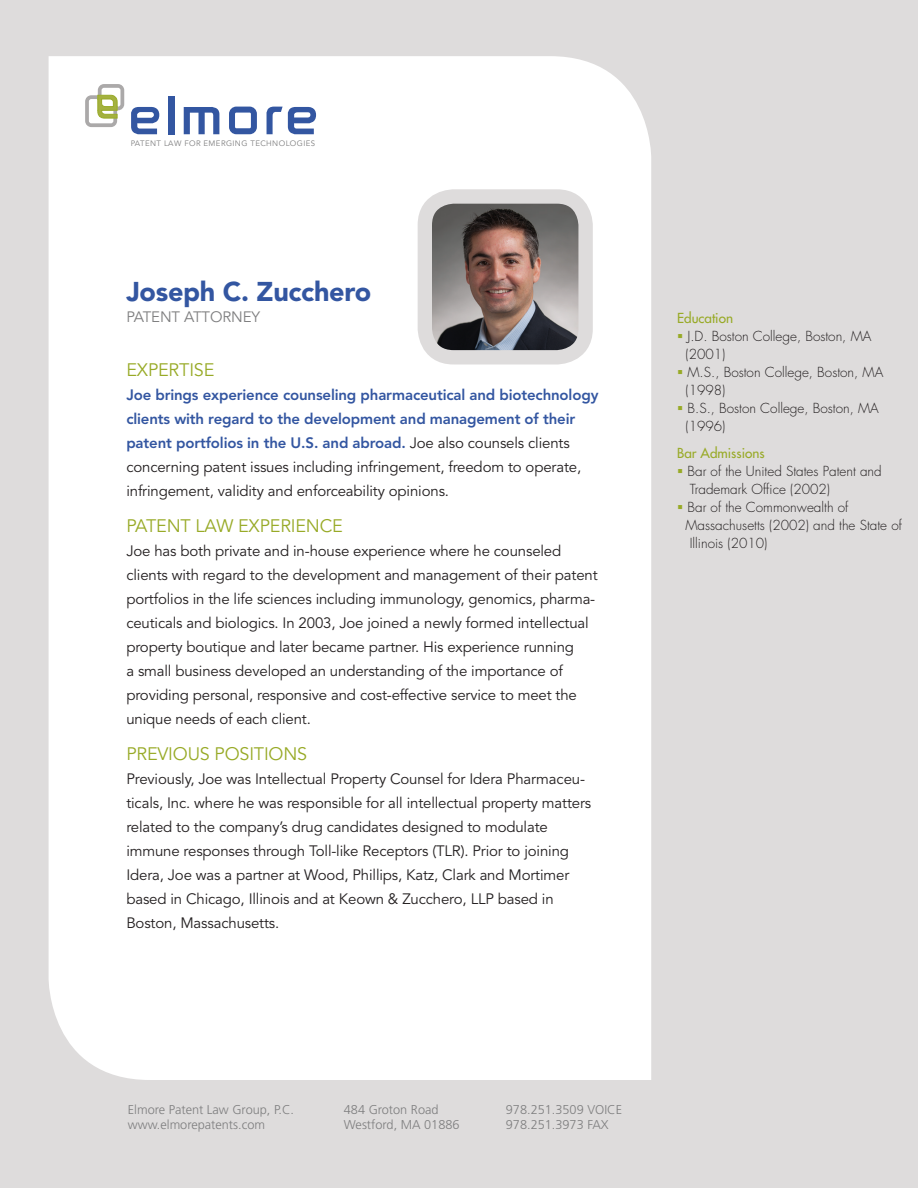
<style>
.page{position:relative;width:918px;height:1188px;background:#dedcdc}
.page>*{position:absolute;margin:0;border:0;box-sizing:border-box;transform-origin:0 0}
.t1{font:900 27px "Avenir LT Std";letter-spacing:-.01em;color:#3356a1}
.t2{font:18px "Avenir LT Std";letter-spacing:-.01em;color:#98aa27}
.t3{font:15px/24px "Avenir LT Std";letter-spacing:-.01em;color:#231f20}
.t4{font:800 15px/24px "Avenir LT Std";letter-spacing:-.01em;color:#3356a1}
.t5{font:15px "Avenir LT Std";letter-spacing:-.01em;color:#7e7e7f}
.t6{font:300 13.5px/18px "Futura";color:#231f20}
.t7{font:13.5px "Futura";color:#98aa27}
.t8{font:300 12.75px "Frutiger LT Std";color:#7e7e7f}
.t9{font:7.8px "Avenir LT Std";letter-spacing:.05em;color:#7e7e7f}
.s1{font-weight:400;color:#231f20}
.s2{color:#98aa27}
</style>
<div class="page">
<div style="left:49px;top:56px;width:602px;height:1024px;background:#fff"></div>
<svg style="left:131px;top:107px;width:28px;height:27px"></svg>
<div style="left:168px;top:96px;width:6px;height:38px;background:#3356a1"></div>
<svg style="left:184px;top:106px;width:35px;height:28px"></svg>
<svg style="left:229px;top:107px;width:28px;height:27px"></svg>
<svg style="left:266px;top:107px;width:50px;height:27px"></svg>
<svg style="left:85px;top:84px;width:39px;height:43px;background:#d3d6bc"></svg>
<img style="left:425px;top:196px;width:161px;height:161px">
<div style="left:418px;top:189px;width:175px;height:175px;border:14px solid #dedcdc;border-radius:29px"></div>
<p class="t9" style="left:131px;top:139px;width:186px">PATENT LAW FOR EMERGING TECHNOLOGIES</p>
<h1 class="t1" style="left:126px;top:275px;width:246px">Joseph C. Zucchero</h1>
<p class="t5" style="left:126px;top:308px;width:135px">PATENT ATTORNEY</p>
<p class="t2" style="left:126px;top:360px;width:90px">EXPERTISE</p>
<p class="t4" style="left:126px;top:383px;width:474px">Joe brings experience counseling pharmaceutical and biotechnology clients with regard to the development and management of their patent portfolios in the U.S. and abroad. <span class="s1">Joe also counsels clients concerning patent issues including infringement, freedom to operate, infringement, validity and enforceability opinions.</span></p>
<p class="t2" style="left:126px;top:516px;width:218px">PATENT LAW EXPERIENCE</p>
<p class="t3" style="left:126px;top:539px;width:473px">Joe has both private and in-house experience where he counseled clients with regard to the development and management of their patent portfolios in the life sciences including immunology, genomics, pharma&shy;ceuticals and biologics. In 2003, Joe joined a newly formed intellectual property boutique and later became partner. His experience running<br>a small business developed an understanding of the importance of providing personal, responsive and cost-effective service to meet the unique needs of each client.</p>
<p class="t2" style="left:126px;top:744px;width:182px">PREVIOUS POSITIONS</p>
<p class="t3" style="left:126px;top:767px;width:466px">Previously, Joe was Intellectual Property Counsel for Idera Pharmaceu&shy;ticals, Inc. where he was responsible for all intellectual property matters related to the company’s drug candidates designed to modulate immune responses through Toll-like Receptors (TLR). Prior to joining Idera, Joe was a partner at Wood, Phillips, Katz, Clark and Mortimer based in Chicago, Illinois and at Keown &amp; Zucchero, LLP based in Boston, Massachusetts.</p>
<p class="t7" style="left:677px;top:309px;width:57px">Education</p>
<p class="t6" style="left:686px;top:327px;width:187px;text-indent:-8px"><span class="s2">▪</span> J.D. Boston College, Boston, MA (2001)</p>
<p class="t6" style="left:686px;top:363px;width:199px;text-indent:-8px"><span class="s2">▪</span> M.S., Boston College, Boston, MA (1998)</p>
<p class="t6" style="left:686px;top:399px;width:195px;text-indent:-8px"><span class="s2">▪</span> B.S., Boston College, Boston, MA (1996)</p>
<p class="t7" style="left:677px;top:444px;width:89px">Bar Admissions</p>
<p class="t6" style="left:690px;top:462px;width:194px;text-indent:-13px"><span class="s2">▪</span> Bar of the United States Patent and<br>Trademark Office (2002)</p>
<p class="t6" style="left:677px;top:498px;width:173px"><span class="s2">▪</span> Bar of the Commonwealth of</p>
<p class="t6" style="left:686px;top:516px;width:218px">Massachusetts (2002) and the State of</p>
<p class="t6" style="left:690px;top:534px;width:79px">Illinois (2010)</p>
<p class="t8" style="left:128px;top:1102px;width:168px">Elmore Patent Law Group, P.C.</p>
<p class="t8" style="left:344px;top:1102px;width:96px">484 Groton Road</p>
<p class="t8" style="left:506px;top:1102px;width:118px">978.251.3509 VOICE</p>
<p class="t8" style="left:128px;top:1117px;width:139px">www.elmorepatents.com</p>
<p class="t8" style="left:344px;top:1117px;width:117px">Westford, MA 01886</p>
<p class="t8" style="left:506px;top:1117px;width:104px">978.251.3973 FAX</p>
</div>
